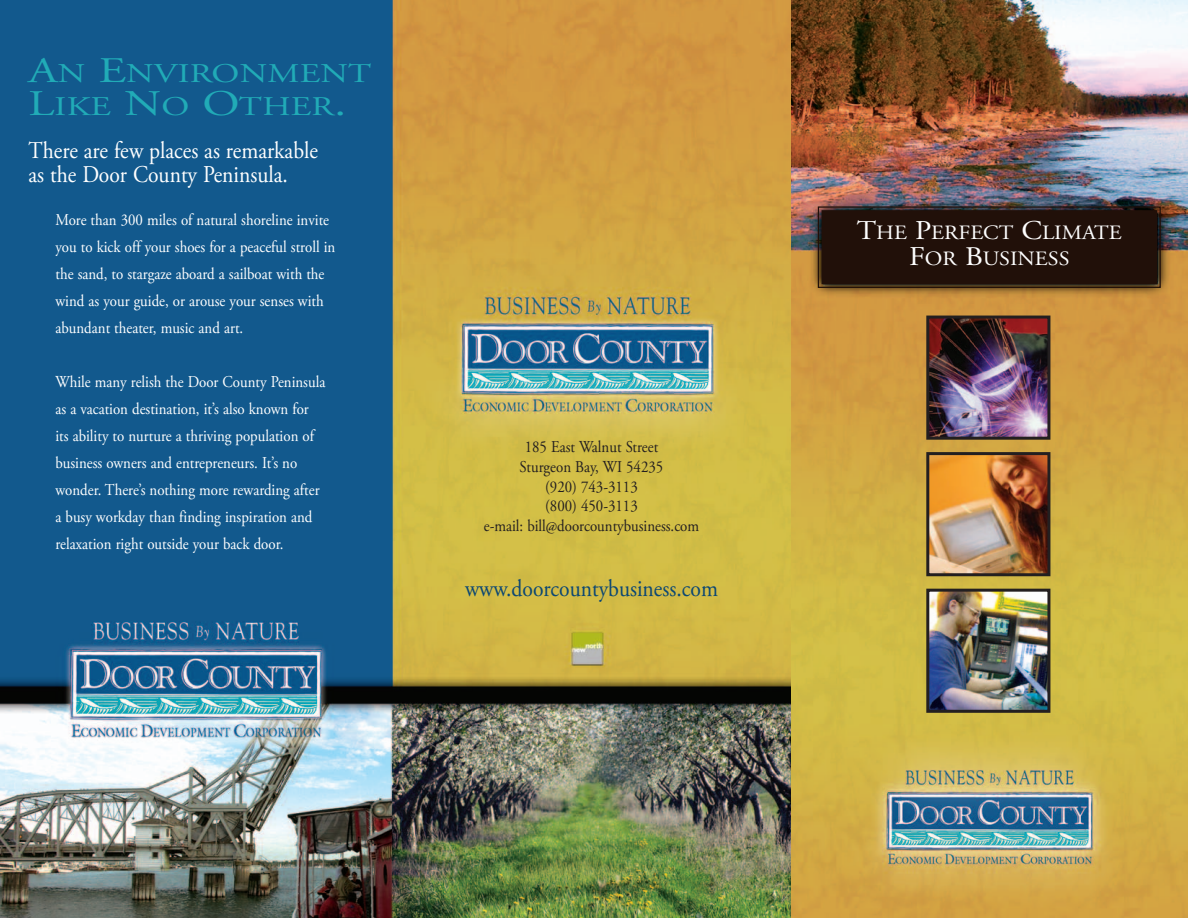
<style>
.page{position:relative;width:1188px;height:918px;background:#fff}
.page>*{position:absolute;margin:0;border:0;box-sizing:border-box;transform-origin:0 0}
.t1{font:27px/33px "Adobe Garamond Pro";letter-spacing:.005em;color:#21abb7;scale:1.3 1}
.t2{font:24px/24px "Adobe Garamond Pro";color:#fff;scale:.9 1}
.t3{font:24px "Adobe Garamond Pro";color:#0b4773;scale:.9 1}
.t4{font:20.25px/25.8px "Adobe Garamond Pro";color:#fff;text-align:center;scale:1.09 1}
.t5{font:16.5px/27px "Adobe Garamond Pro";color:#fff;scale:.9 1}
.t6{font:16.5px/19.8px "Adobe Garamond Pro";color:#231f20;text-align:center;scale:.9 1}
.s1{font-size:36px}
.s2{font-size:27.15px}
</style>
<div class="page">
<img style="left:0;top:0;width:791px;height:918px">
<img style="left:791px;top:0;width:397px;height:918px">
<div style="left:823px;top:212px;width:332px;height:70px;background:#211009"></div>
<div style="left:818px;top:206px;width:343px;height:82px;border:1px solid #211009"></div>
<div style="left:822px;top:210px;width:335px;height:74px;border:4px solid #211009"></div>
<img style="left:930px;top:320px;width:116px;height:116px">
<div style="left:926px;top:316px;width:124px;height:124px;border:3px solid #231f20"></div>
<img style="left:930px;top:456px;width:116px;height:116px">
<div style="left:926px;top:452px;width:124px;height:124px;border:3px solid #231f20"></div>
<img style="left:930px;top:593px;width:116px;height:116px">
<div style="left:926px;top:589px;width:124px;height:124px;border:3px solid #231f20"></div>
<h1 class="t1" style="left:28px;top:59px;width:265px"><span class="s1">A</span>N <span class="s1">E</span>NVIRONMENT<br><span class="s1">L</span>IKE <span class="s1">N</span>O <span class="s1">O</span>THER<span class="s1">.</span></h1>
<h2 class="t2" style="left:28px;top:141px;width:323px">There are few places as remarkable as the Door County Peninsula.</h2>
<p class="t5" style="left:56px;top:207px;width:312px">More than 300 miles of natural shoreline invite you to kick off your shoes for a peaceful stroll in the sand, to stargaze aboard a sailboat with the wind as your guide, or arouse your senses with abundant theater, music and art.</p>
<p class="t5" style="left:55px;top:369px;width:301px">While many relish the Door County Peninsula as a vacation destination, it’s also known for its ability to nurture a thriving population of business owners and entrepreneurs. It’s no wonder. There’s nothing more rewarding after a busy workday than finding inspiration and relaxation right outside your back door.</p>
<p class="t6" style="left:484px;top:438px;width:241px">185 East Walnut Street<br>Sturgeon Bay, WI 54235<br>(920) 743-3113<br>(800) 450-3113<br>e-mail: bill@doorcountybusiness.com</p>
<h2 class="t3" style="left:465px;top:579px;width:283px">www.doorcountybusiness.com</h2>
<p class="t4" style="left:857px;top:221px;width:245px"><span class="s2">T</span>HE <span class="s2">P</span>ERFECT <span class="s2">C</span>LIMATE<br><span class="s2">F</span>OR <span class="s2">B</span>USINESS</p>
</div>
